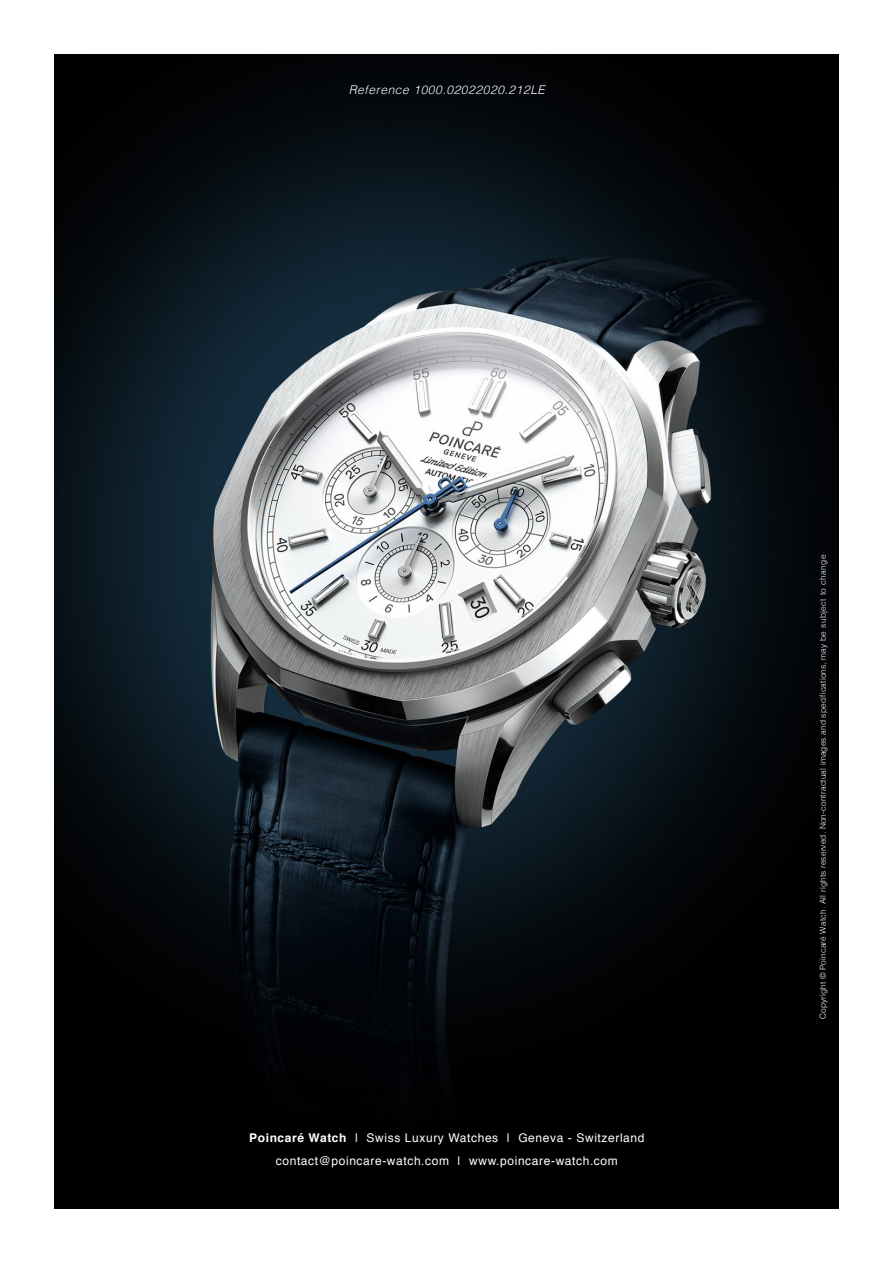
<style>
.page{position:relative;width:893px;height:1263px;background:#fff}
.page>*{position:absolute;margin:0;border:0;box-sizing:border-box;transform-origin:0 0}
.t1{font:12px "Helvetica";letter-spacing:.05em;color:#fff}
.t2{font:italic 300 12px "Helvetica";letter-spacing:.05em;color:#fff}
.t3{font:300 8.25px "Helvetica";letter-spacing:.02em;color:#fff}
.s1{font-weight:700}
</style>
<div class="page">
<img style="left:54px;top:54px;width:785px;height:1155px">
<p class="t2" style="left:349px;top:79px;width:198px">Reference 1000.02022020.212LE</p>
<p class="t1" style="left:249px;top:1128px;width:397px"><span class="s1">Poincaré Watch</span> | Swiss Luxury Watches | Geneva - Switzerland</p>
<p class="t1" style="left:276px;top:1151px;width:343px">contact@poincare-watch.com | www.poincare-watch.com</p>
<p class="t3" style="left:816px;top:1019px;width:466px;rotate:-90deg">Copyright © Poincaré Watch. All rights reserved. Non-contractual images and specifications, may be subject to change</p>
</div>
